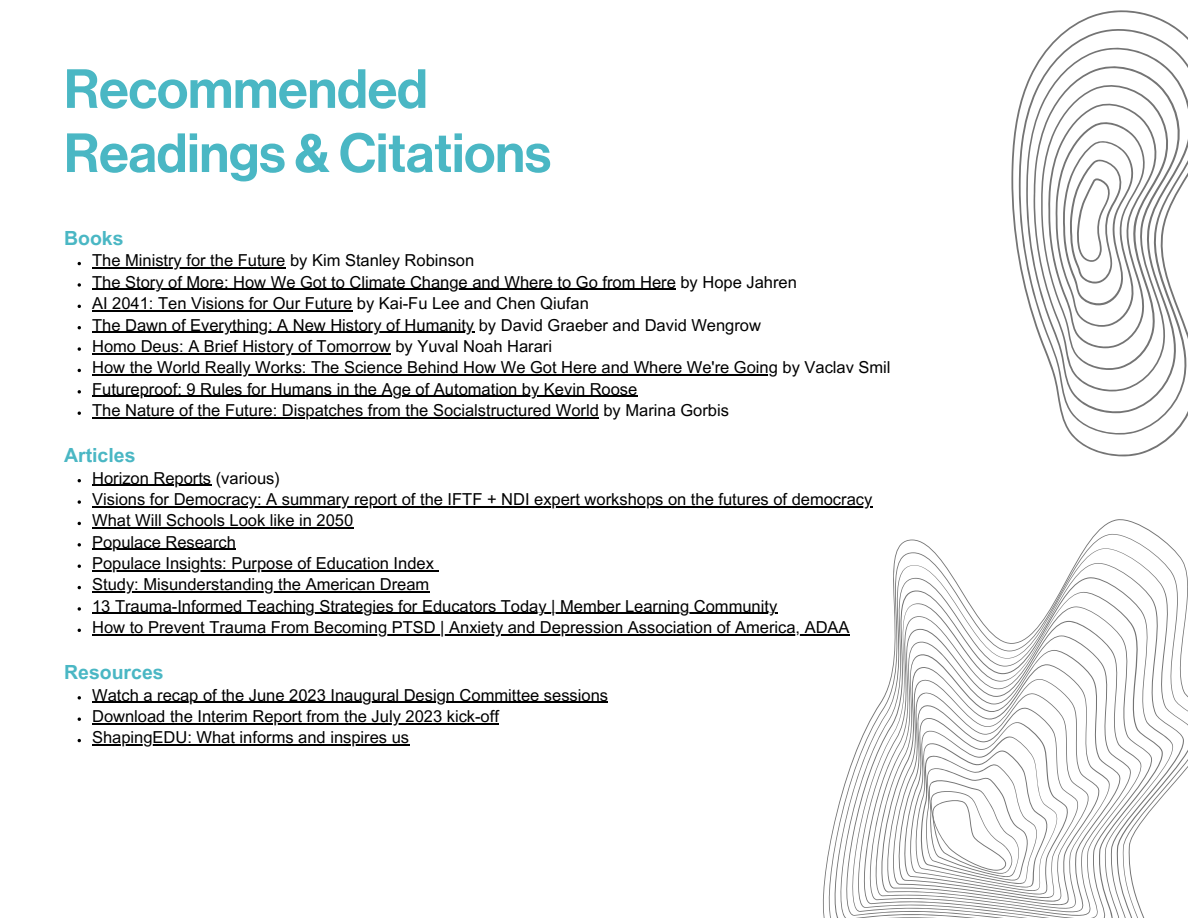
<style>
.page{position:relative;width:1188px;height:918px;background:#fff}
.page>*{position:absolute;margin:0;border:0;box-sizing:border-box;transform-origin:0 0}
.t1{font:54px/64.2px "Neue Haas Display Mediu";color:#4ab7c4}
.t2{font:700 19.5px "Arial MT Pro";color:#4ab7c4}
.t3{font:16.5px "Arial MT Pro";color:#000}
</style>
<div class="page">
<hr style="left:92px;top:268px;width:193px;height:1px;background:#000">
<svg style="left:78px;top:283px;width:3px;height:4px"></svg>
<hr style="left:92px;top:289px;width:33px;height:1px;background:#000">
<hr style="left:125px;top:289px;width:551px;height:1px;background:#000">
<hr style="left:92px;top:310px;width:260px;height:1px;background:#000">
<hr style="left:92px;top:332px;width:382px;height:1px;background:#000">
<svg style="left:78px;top:347px;width:3px;height:4px"></svg>
<hr style="left:92px;top:353px;width:299px;height:1px;background:#000">
<hr style="left:92px;top:374px;width:686px;height:2px;background:#000">
<svg style="left:78px;top:390px;width:3px;height:4px"></svg>
<hr style="left:92px;top:396px;width:545px;height:1px;background:#000">
<hr style="left:92px;top:417px;width:507px;height:1px;background:#000">
<hr style="left:92px;top:485px;width:119px;height:1px;background:#000">
<svg style="left:78px;top:500px;width:3px;height:4px"></svg>
<hr style="left:92px;top:506px;width:780px;height:1px;background:#000">
<hr style="left:92px;top:527px;width:261px;height:2px;background:#000">
<svg style="left:78px;top:543px;width:3px;height:4px"></svg>
<hr style="left:92px;top:549px;width:135px;height:1px;background:#000">
<hr style="left:92px;top:570px;width:342px;height:1px;background:#000">
<hr style="left:92px;top:592px;width:47px;height:1px;background:#000">
<hr style="left:139px;top:592px;width:290px;height:1px;background:#000">
<svg style="left:78px;top:607px;width:3px;height:4px"></svg>
<hr style="left:92px;top:613px;width:132px;height:1px;background:#000">
<hr style="left:224px;top:613px;width:553px;height:1px;background:#000">
<hr style="left:92px;top:634px;width:758px;height:1px;background:#000">
<svg style="left:78px;top:696px;width:3px;height:4px"></svg>
<hr style="left:92px;top:702px;width:516px;height:1px;background:#000">
<hr style="left:92px;top:723px;width:407px;height:1px;background:#000">
<hr style="left:92px;top:745px;width:317px;height:1px;background:#000">
<svg style="left:825px;top:546px;width:363px;height:372px"></svg>
<svg style="left:832px;top:561px;width:353px;height:357px"></svg>
<svg style="left:844px;top:576px;width:330px;height:342px"></svg>
<svg style="left:850px;top:591px;width:314px;height:327px"></svg>
<svg style="left:851px;top:606px;width:302px;height:312px"></svg>
<svg style="left:858px;top:621px;width:285px;height:297px"></svg>
<svg style="left:864px;top:636px;width:268px;height:280px"></svg>
<svg style="left:871px;top:650px;width:251px;height:262px"></svg>
<svg style="left:880px;top:664px;width:232px;height:245px"></svg>
<svg style="left:882px;top:678px;width:219px;height:228px"></svg>
<svg style="left:888px;top:691px;width:203px;height:211px"></svg>
<svg style="left:1011px;top:10px;width:177px;height:447px"></svg>
<p class="t1" style="left:64px;top:59px;width:489px">Recommended<br>Readings &amp; Citations</p>
<p class="t2" style="left:64px;top:231px;width:61px">Books</p>
<h1 class="t3" style="left:92px;top:254px;width:384px">The Ministry for the Future by Kim Stanley Robinson</h1>
<h2 class="t3" style="left:92px;top:276px;width:706px">The Story of More: How We Got to Climate Change and Where to Go from Here by Hope Jahren</h2>
<p class="t3" style="left:92px;top:297px;width:498px">AI 2041: Ten Visions for Our Future by Kai-Fu Lee and Chen Qiufan</p>
<p class="t3" style="left:92px;top:319px;width:670px">The Dawn of Everything: A New History of Humanity by David Graeber and David Wengrow</p>
<p class="t3" style="left:92px;top:340px;width:461px">Homo Deus: A Brief History of Tomorrow by Yuval Noah Harari</p>
<p class="t3" style="left:92px;top:361px;width:800px">How the World Really Works: The Science Behind How We Got Here and Where We're Going by Vaclav Smil</p>
<p class="t3" style="left:92px;top:383px;width:547px">Futureproof: 9 Rules for Humans in the Age of Automation by Kevin Roose</p>
<p class="t3" style="left:92px;top:404px;width:638px">The Nature of the Future: Dispatches from the Socialstructured World by Marina Gorbis</p>
<p class="t2" style="left:64px;top:448px;width:73px">Articles</p>
<p class="t3" style="left:92px;top:472px;width:189px">Horizon Reports (various)</p>
<h2 class="t3" style="left:92px;top:493px;width:782px">Visions for Democracy: A summary report of the IFTF + NDI expert workshops on the futures of democracy</h2>
<p class="t3" style="left:92px;top:514px;width:263px">What Will Schools Look like in 2050</p>
<p class="t3" style="left:92px;top:536px;width:145px">Populace Research</p>
<p class="t3" style="left:92px;top:557px;width:343px">Populace Insights: Purpose of Education Index</p>
<p class="t3" style="left:92px;top:578px;width:339px">Study: Misunderstanding the American Dream</p>
<p class="t3" style="left:92px;top:600px;width:687px">13 Trauma-Informed Teaching Strategies for Educators Today | Member Learning Community</p>
<p class="t3" style="left:92px;top:621px;width:759px">How to Prevent Trauma From Becoming PTSD | Anxiety and Depression Association of America, ADAA</p>
<p class="t2" style="left:64px;top:665px;width:101px">Resources</p>
<p class="t3" style="left:92px;top:689px;width:517px">Watch a recap of the June 2023 Inaugural Design Committee sessions</p>
<h2 class="t3" style="left:92px;top:710px;width:408px">Download the Interim Report from the July 2023 kick-off</h2>
<p class="t3" style="left:92px;top:731px;width:319px">ShapingEDU: What informs and inspires us</p>
</div>
